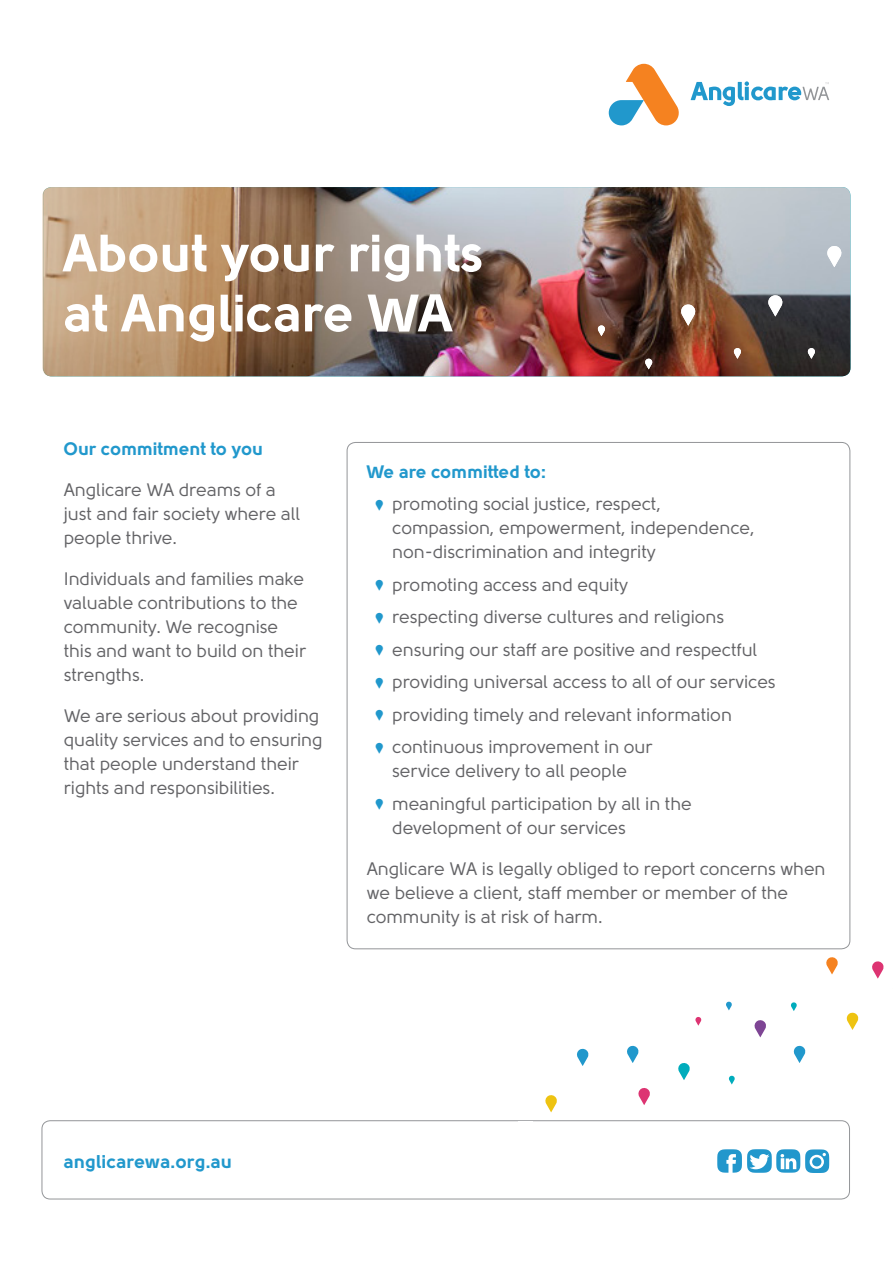
<style>
.page{position:relative;width:893px;height:1263px;background:#fff}
.page>*{position:absolute;margin:0;border:0;box-sizing:border-box;transform-origin:0 0}
.t1{font:900 52.5px/60px "Solomon";color:#fff}
.t2{font:900 18.45px "Solomon";letter-spacing:.01em;color:#2198cc}
.PRIMARY_PARAGRAPH{font:18px/24px "Solomon";color:#636366}
.PRIMARY_SUBHEAD_SKY{font:900 18px "Solomon";color:#2198cc}
.PRIMARY_PARAGRAPH-2{font:900 18px "Solomon";color:#2198cc}
.s1{color:#2198cc}
</style>
<div class="page">
<img style="left:43px;top:187px;width:807px;height:189px">
<svg style="left:43px;top:187px;width:192px;height:189px;background:#c29f79"></svg>
<div style="left:42px;top:1120px;width:808px;height:79px;border:1px solid #939598;border-radius:8px"></div>
<svg style="left:609px;top:64px;width:70px;height:61px"></svg>
<svg style="left:691px;top:81px;width:138px;height:25px"></svg>
<svg style="left:768px;top:294px;width:15px;height:22px"></svg>
<svg style="left:598px;top:325px;width:7px;height:11px"></svg>
<svg style="left:734px;top:348px;width:7px;height:11px"></svg>
<svg style="left:681px;top:303px;width:15px;height:23px"></svg>
<svg style="left:808px;top:348px;width:7px;height:11px"></svg>
<svg style="left:827px;top:245px;width:15px;height:22px"></svg>
<svg style="left:645px;top:358px;width:8px;height:11px"></svg>
<svg style="left:577px;top:1048px;width:12px;height:18px"></svg>
<svg style="left:793px;top:1045px;width:12px;height:18px"></svg>
<svg style="left:754px;top:1020px;width:12px;height:17px"></svg>
<svg style="left:846px;top:1012px;width:12px;height:18px"></svg>
<svg style="left:545px;top:1095px;width:12px;height:17px"></svg>
<svg style="left:826px;top:957px;width:12px;height:17px"></svg>
<svg style="left:695px;top:1017px;width:6px;height:8px"></svg>
<svg style="left:726px;top:1001px;width:6px;height:9px"></svg>
<svg style="left:638px;top:1088px;width:12px;height:17px"></svg>
<svg style="left:791px;top:1002px;width:6px;height:9px"></svg>
<svg style="left:627px;top:1045px;width:12px;height:18px"></svg>
<svg style="left:872px;top:961px;width:12px;height:17px"></svg>
<svg style="left:728px;top:1075px;width:7px;height:9px"></svg>
<svg style="left:678px;top:1063px;width:12px;height:17px"></svg>
<svg style="left:717px;top:1149px;width:112px;height:24px"></svg>
<p class="t1" style="left:64px;top:223px;width:421px">About your rights at Anglicare WA</p>
<p class="PRIMARY_SUBHEAD_SKY" style="left:64px;top:438px;width:201px">Our commitment to you</p>
<p class="PRIMARY_PARAGRAPH" style="left:64px;top:478px;width:238px">Anglicare WA dreams of a just and fair society where all people thrive.</p>
<p class="PRIMARY_PARAGRAPH" style="left:64px;top:567px;width:244px">Individuals and families make valuable contributions to the community. We recognise this and want to build on their strengths.</p>
<p class="PRIMARY_PARAGRAPH" style="left:64px;top:704px;width:260px">We are serious about providing quality services and to ensuring that people understand their rights and responsibilities.</p>
<p class="PRIMARY_PARAGRAPH-2" style="left:367px;top:461px;width:181px">We are committed to:</p>
<p class="PRIMARY_PARAGRAPH" style="left:392px;top:492px;width:364px;text-indent:-17px"><span class="s1">•</span> promoting social justice, respect, compassion, empowerment, independence, non-discrimination and integrity</p>
<p class="PRIMARY_PARAGRAPH" style="left:375px;top:573px;width:254px"><span class="s1">•</span> promoting access and equity</p>
<p class="PRIMARY_PARAGRAPH" style="left:375px;top:605px;width:350px"><span class="s1">•</span> respecting diverse cultures and religions</p>
<p class="PRIMARY_PARAGRAPH" style="left:375px;top:638px;width:384px"><span class="s1">•</span> ensuring our staff are positive and respectful</p>
<p class="PRIMARY_PARAGRAPH" style="left:375px;top:670px;width:402px"><span class="s1">•</span> providing universal access to all of our services</p>
<p class="PRIMARY_PARAGRAPH" style="left:375px;top:703px;width:358px"><span class="s1">•</span> providing timely and relevant information</p>
<p class="PRIMARY_PARAGRAPH" style="left:375px;top:735px;width:279px;text-align:center"><span class="s1">•</span> continuous improvement in our service delivery to all people</p>
<p class="PRIMARY_PARAGRAPH" style="left:392px;top:792px;width:301px;text-indent:-17px"><span class="s1">•</span> meaningful participation by all in the development of our services</p>
<p class="PRIMARY_PARAGRAPH" style="left:367px;top:857px;width:460px">Anglicare WA is legally obliged to report concerns when we believe a client, staff member or member of the community is at risk of harm.</p>
<p class="t2" style="left:64px;top:1151px;width:170px">anglicarewa.org.au</p>
</div>
